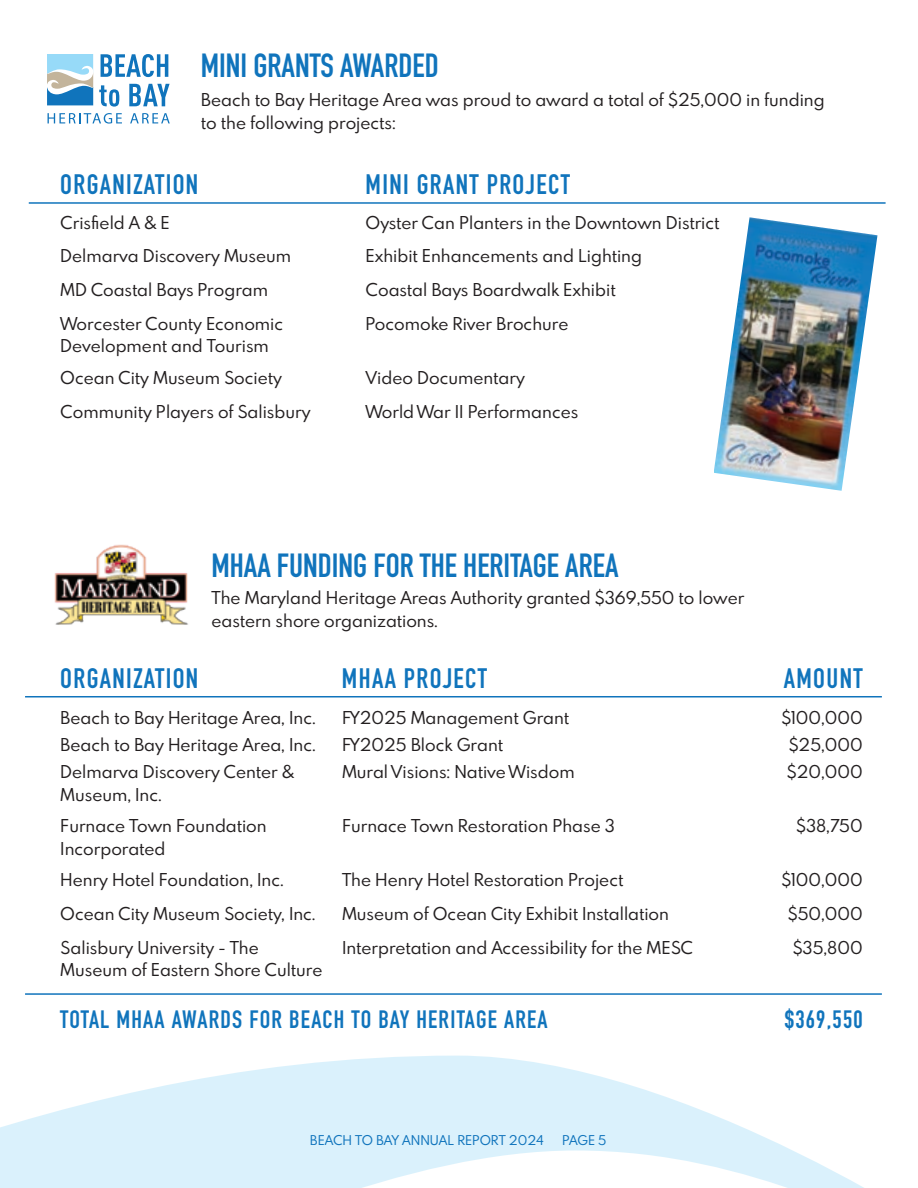
<style>
.page{position:relative;width:918px;height:1188px;background:#fff}
.page>*{position:absolute;margin:0;border:0;box-sizing:border-box;transform-origin:0 0}
.t1{font:700 33px "DIN Condensed";color:#1074bc}
.t2{font:700 27.75px "DIN Condensed";letter-spacing:.05em;color:#1074bc}
.t3{font:700 24.75px "DIN Condensed";letter-spacing:.05em;color:#1074bc}
.t4{font:15.75px/22.5px "Spartan MB";color:#231f20}
.t5{font:12px "Spartan MB";color:#1074bc}
</style>
<div class="page">
<svg style="left:0;top:1055px;width:864px;height:133px;fill:#daf1fc"></svg>
<img style="left:54px;top:544px;width:134px;height:81px">
<hr style="left:25px;top:696px;width:857px;height:1px;background:#1074bc">
<hr style="left:25px;top:993px;width:857px;height:2px;background:#1074bc">
<hr style="left:29px;top:202px;width:857px;height:2px;background:#1074bc">
<svg style="left:47px;top:54px;width:123px;height:53px"></svg>
<svg style="left:48px;top:113px;width:74px;height:11px"></svg>
<svg style="left:130px;top:113px;width:40px;height:10px"></svg>
<img style="left:714px;top:217px;width:164px;height:274px">
<h1 class="t1" style="left:201px;top:44px;width:239px">MINI GRANTS AWARDED</h1>
<p class="t4" style="left:201px;top:88px;width:625px">Beach to Bay Heritage Area was proud to award a total of $25,000 in funding to the following projects:</p>
<h2 class="t2" style="left:60px;top:166px;width:140px">ORGANIZATION</h2>
<h2 class="t2" style="left:366px;top:166px;width:206px">MINI GRANT PROJECT</h2>
<p class="t4" style="left:60px;top:211px;width:111px">Crisfield A &amp; E</p>
<p class="t4" style="left:366px;top:211px;width:355px">Oyster Can Planters in the Downtown District</p>
<p class="t4" style="left:60px;top:244px;width:232px">Delmarva Discovery Museum</p>
<p class="t4" style="left:366px;top:244px;width:278px">Exhibit Enhancements and Lighting</p>
<p class="t4" style="left:60px;top:278px;width:209px">MD Coastal Bays Program</p>
<p class="t4" style="left:366px;top:278px;width:252px">Coastal Bays Boardwalk Exhibit</p>
<p class="t4" style="left:60px;top:312px;width:224px">Worcester County Economic<br>Development and Tourism</p>
<p class="t4" style="left:366px;top:312px;width:204px">Pocomoke River Brochure</p>
<p class="t4" style="left:60px;top:366px;width:223px">Ocean City Museum Society</p>
<p class="t4" style="left:366px;top:366px;width:161px">Video Documentary</p>
<p class="t4" style="left:60px;top:400px;width:252px">Community Players of Salisbury</p>
<p class="t4" style="left:366px;top:400px;width:214px">World War II Performances</p>
<h1 class="t1" style="left:212px;top:544px;width:408px">MHAA FUNDING FOR THE HERITAGE AREA</h1>
<p class="t4" style="left:212px;top:586px;width:534px">The Maryland Heritage Areas Authority granted $369,550 to lower eastern shore organizations.</p>
<h2 class="t2" style="left:60px;top:660px;width:140px">ORGANIZATION</h2>
<h2 class="t2" style="left:342px;top:660px;width:147px">MHAA PROJECT</h2>
<h2 class="t2" style="left:784px;top:660px;width:80px">AMOUNT</h2>
<p class="t4" style="left:60px;top:706px;width:257px">Beach to Bay Heritage Area, Inc.</p>
<p class="t4" style="left:342px;top:706px;width:229px">FY2025 Management Grant</p>
<p class="t4" style="left:781px;top:706px;width:83px">$100,000</p>
<p class="t4" style="left:60px;top:733px;width:257px">Beach to Bay Heritage Area, Inc.</p>
<p class="t4" style="left:342px;top:733px;width:163px">FY2025 Block Grant</p>
<p class="t4" style="left:788px;top:733px;width:76px">$25,000</p>
<p class="t4" style="left:60px;top:760px;width:235px">Delmarva Discovery Center &amp;<br>Museum, Inc.</p>
<p class="t4" style="left:342px;top:760px;width:234px">Mural Visions: Native Wisdom</p>
<p class="t4" style="left:786px;top:760px;width:78px">$20,000</p>
<p class="t4" style="left:60px;top:814px;width:208px">Furnace Town Foundation<br>Incorporated</p>
<p class="t4" style="left:342px;top:814px;width:274px">Furnace Town Restoration Phase 3</p>
<p class="t4" style="left:796px;top:814px;width:68px">$38,750</p>
<p class="t4" style="left:60px;top:868px;width:225px">Henry Hotel Foundation, Inc.</p>
<p class="t4" style="left:342px;top:868px;width:283px">The Henry Hotel Restoration Project</p>
<p class="t4" style="left:781px;top:868px;width:83px">$100,000</p>
<p class="t4" style="left:60px;top:902px;width:257px">Ocean City Museum Society, Inc.</p>
<p class="t4" style="left:342px;top:902px;width:329px">Museum of Ocean City Exhibit Installation</p>
<p class="t4" style="left:787px;top:902px;width:77px">$50,000</p>
<p class="t4" style="left:60px;top:936px;width:264px">Salisbury University - The<br>Museum of Eastern Shore Culture</p>
<p class="t4" style="left:342px;top:936px;width:353px">Interpretation and Accessibility for the MESC</p>
<p class="t4" style="left:792px;top:936px;width:72px">$35,800</p>
<h3 class="t3" style="left:60px;top:1003px;width:489px">TOTAL MHAA AWARDS FOR BEACH TO BAY HERITAGE AREA</h3>
<h3 class="t3" style="left:785px;top:1003px;width:79px">$369,550</h3>
<p class="t5" style="left:310px;top:1131px;width:235px">BEACH TO BAY ANNUAL REPORT 2024</p>
<p class="t5" style="left:562px;top:1131px;width:46px">PAGE 5</p>
</div>
